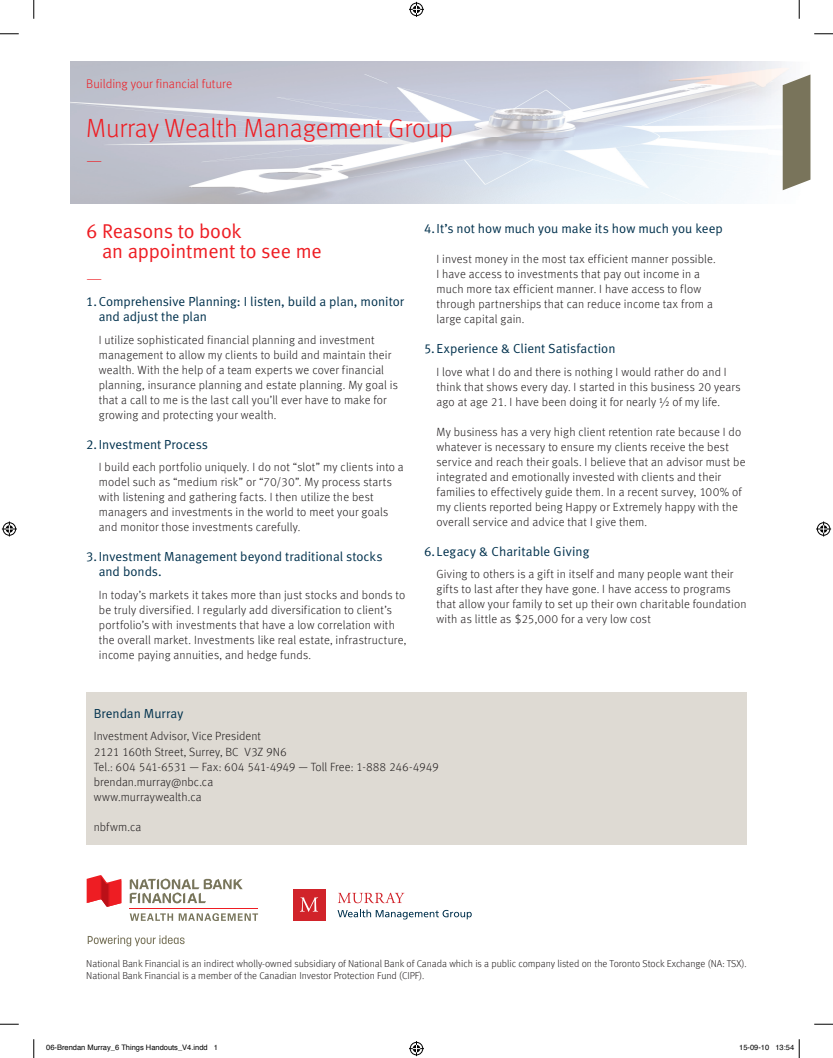
<style>
.page{position:relative;width:833px;height:1058px;background:#fff}
.page>*{position:absolute;margin:0;border:0;box-sizing:border-box;transform-origin:0 0}
.t1{font:300 26.25px "Meta Offc Pro";color:#ee1d23}
.t2{font:20px/20px "Meta Normal LF";letter-spacing:-.01em;color:#ee1d23}
.t3{font:100 20px "Meta Offc Pro";color:#ee1d23}
.t4{font:13.12px/15px "Meta Normal LF";color:#00314d}
.t5{font:300 12.5px "Meta Offc Pro";color:#ee1d23}
.t6{font:300 11.88px/15px "Meta Offc Pro";letter-spacing:.015em;color:#231f20}
.t7{font:300 10px/12.5px "Meta Offc Pro";color:#231f20}
.t8{font:7.5px "Helvetica";color:#000}
</style>
<div class="page">
<img style="left:70px;top:61px;width:718px;height:143px">
<svg style="left:782px;top:74px;width:28px;height:116px;background:#88836d"></svg>
<div style="left:86px;top:692px;width:660px;height:153px;background:#dedad3"></div>
<svg style="left:338px;top:892px;width:66px;height:11px"></svg>
<svg style="left:337px;top:909px;width:134px;height:10px"></svg>
<div style="left:293px;top:889px;width:32px;height:31px;background:#d1232a"></div>
<svg style="left:300px;top:897px;width:18px;height:14px"></svg>
<svg style="left:130px;top:913px;width:43px;height:7px"></svg>
<svg style="left:179px;top:913px;width:79px;height:8px"></svg>
<hr style="left:130px;top:907px;width:128px;height:1px;background:#ee1d23">
<svg style="left:87px;top:875px;width:34px;height:31px"></svg>
<svg style="left:130px;top:878px;width:113px;height:25px"></svg>
<svg style="left:88px;top:935px;width:96px;height:11px"></svg>
<svg style="left:0;top:33px;width:19px;height:2px"></svg>
<svg style="left:814px;top:33px;width:18px;height:2px"></svg>
<svg style="left:0;top:1023px;width:19px;height:2px"></svg>
<svg style="left:814px;top:1023px;width:18px;height:2px"></svg>
<svg style="left:33px;top:0;width:2px;height:19px"></svg>
<svg style="left:33px;top:1039px;width:2px;height:19px"></svg>
<svg style="left:798px;top:0;width:2px;height:19px"></svg>
<svg style="left:409px;top:2px;width:15px;height:15px"></svg>
<svg style="left:409px;top:1041px;width:15px;height:15px"></svg>
<svg style="left:2px;top:521px;width:15px;height:15px"></svg>
<svg style="left:816px;top:521px;width:15px;height:15px"></svg>
<svg style="left:798px;top:1039px;width:2px;height:19px"></svg>
<p class="t5" style="left:86px;top:75px;width:147px">Building your financial future</p>
<h1 class="t1" style="left:86px;top:109px;width:368px">Murray Wealth Management Group</h1>
<h2 class="t3" style="left:86px;top:147px;width:18px">—</h2>
<h2 class="t2" style="left:102px;top:221px;width:221px;text-indent:-16px">6 Reasons to book<br>an appointment to see me</h2>
<h2 class="t3" style="left:86px;top:264px;width:18px">—</h2>
<p class="t4" style="left:99px;top:294px;width:306px;text-indent:-12px">1. Comprehensive Planning: I listen, build a plan, monitor and adjust the plan</p>
<p class="t6" style="left:99px;top:331px;width:300px">I utilize sophisticated financial planning and investment management to allow my clients to build and maintain their wealth. With the help of a team experts we cover financial planning, insurance planning and estate planning. My goal is that a call to me is the last call you’ll ever have to make for growing and protecting your wealth.</p>
<p class="t4" style="left:86px;top:436px;width:123px">2. Investment Process</p>
<p class="t6" style="left:99px;top:459px;width:306px">I build each portfolio uniquely. I do not “slot” my clients into a model such as “medium risk” or “70/30”. My process starts with listening and gathering facts. I then utilize the best managers and investments in the world to meet your goals and monitor those investments carefully.</p>
<p class="t4" style="left:99px;top:549px;width:285px;text-indent:-12px">3. Investment Management beyond traditional stocks and bonds.</p>
<p class="t6" style="left:99px;top:586px;width:309px">In today’s markets it takes more than just stocks and bonds to be truly diversified. I regularly add diversification to client’s portfolio’s with investments that have a low correlation with the overall market. Investments like real estate, infrastructure, income paying annuities, and hedge funds.</p>
<p class="t4" style="left:424px;top:221px;width:300px">4. It’s not how much you make its how much you keep</p>
<p class="t6" style="left:436px;top:251px;width:281px">I invest money in the most tax efficient manner possible.<br>I have access to investments that pay out income in a much more tax efficient manner. I have access to flow through partnerships that can reduce income tax from a large capital gain.</p>
<p class="t4" style="left:424px;top:341px;width:193px">5. Experience &amp; Client Satisfaction</p>
<p class="t6" style="left:436px;top:363px;width:305px">I love what I do and there is nothing I would rather do and I think that shows every day. I started in this business 20 years ago at age 21. I have been doing it for nearly ½ of my life.</p>
<p class="t6" style="left:436px;top:423px;width:310px">My business has a very high client retention rate because I do whatever is necessary to ensure my clients receive the best service and reach their goals. I believe that an advisor must be integrated and emotionally invested with clients and their families to effectively guide them. In a recent survey, 100% of my clients reported being Happy or Extremely happy with the overall service and advice that I give them.</p>
<p class="t4" style="left:424px;top:543px;width:167px">6. Legacy &amp; Charitable Giving</p>
<p class="t6" style="left:436px;top:566px;width:312px">Giving to others is a gift in itself and many people want their gifts to last after they have gone. I have access to programs that allow your family to set up their own charitable foundation with as little as $25,000 for a very low cost</p>
<p class="t4" style="left:94px;top:705px;width:91px">Brendan Murray</p>
<p class="t6" style="left:94px;top:728px;width:346px">Investment Advisor, Vice President<br>2121 160th Street, Surrey, BC V3Z 9N6<br>Tel.: 604 541-6531 — Fax: 604 541-4949 — Toll Free: 1-888 246-4949 brendan.murray@nbc.ca<br>www.murraywealth.ca</p>
<p class="t6" style="left:94px;top:818px;width:49px">nbfwm.ca</p>
<p class="t7" style="left:86px;top:956px;width:661px">National Bank Financial is an indirect wholly-owned subsidiary of National Bank of Canada which is a public company listed on the Toronto Stock Exchange (NA: TSX).<br>National Bank Financial is a member of the Canadian Investor Protection Fund (CIPF).</p>
<p class="t8" style="left:46px;top:1042px;width:173px">06-Brendan Murray_6 Things Handouts_V4.indd 1</p>
<p class="t8" style="left:739px;top:1042px;width:57px">15-09-10 13:54</p>
</div>
